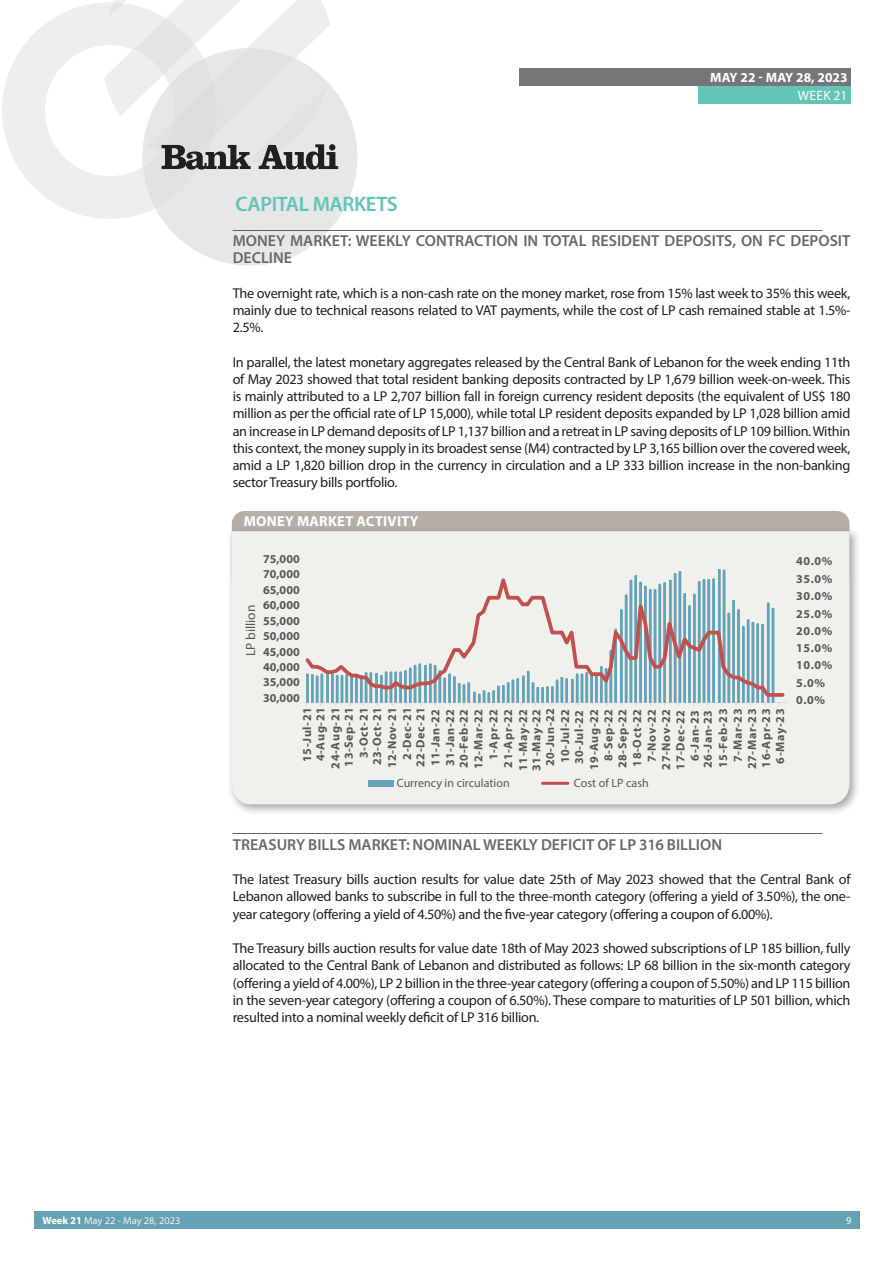
<style>
.page{position:relative;width:893px;height:1263px;background:#fff}
.page>*{position:absolute;margin:0;border:0;box-sizing:border-box;transform-origin:0 0}
.t1{font:600 21px "Myriad Pro";letter-spacing:-.02em;color:#62c5b6}
.t2{font:600 15.9px/17.2px "Myriad Pro";color:#69696c}
.t3{font:15.75px "Myriad Pro";color:#3e3e3f}
.t4{font:700 14.4px "Myriad Pro";letter-spacing:.02em;color:#fff}
.t5{font:14.25px/17.2px "Myriad Pro";letter-spacing:-.02em;color:#231f20;text-align:justify}
.t6{font:700 13.5px "Myriad Pro";color:#fff}
.t7{font:13.5px "Myriad Pro";letter-spacing:.02em;color:#fff}
.t8{font:13.35px "Myriad Pro";color:#595959}
.t9{font:700 12px/14.4px "Myriad Pro";letter-spacing:.05em;color:#595959;text-align:right}
.t10{font:12px "Myriad Pro";color:#595959}
.t11{font:10.5px "Myriad Pro";color:#f1f0ee}
.t12{font:10.5px "Myriad Pro";color:#fff}
.s1{font-weight:700;color:#fff}
</style>
<div class="page">
<div style="left:519px;top:68px;width:331px;height:17px;background:#757679"></div>
<div style="left:34px;top:1212px;width:826px;height:17px;background:#65a1b4"></div>
<div style="left:698px;top:86px;width:152px;height:17px;background:#62c5b6"></div>
<svg style="left:162px;top:95px;width:195px;height:171px;fill:#e6e7e9"></svg>
<svg style="left:2px;top:0;width:336px;height:219px"></svg>
<div style="left:232px;top:511px;width:617px;height:80px;background:#b6afa8;border-radius:13px"></div>
<div style="left:226px;top:526px;width:635px;height:290px;background:#231f20;opacity:.4"></div>
<div style="left:232px;top:531px;width:617px;height:273px;background:#f0f0ed"></div>
<div style="left:368px;top:780px;width:26px;height:7px;background:#66a2b8"></div>
<hr style="left:542px;top:782px;width:26px;height:3px;background:#c2504d">
<hr style="left:306px;top:702px;width:480px;height:1px;background:#dad9d8">
<svg style="left:305px;top:699px;width:470px;height:5px;background:#b0cad2"></svg>
<svg style="left:302px;top:566px;width:484px;height:133px;background:#d2d8da"></svg>
<p class="t6" style="left:710px;top:68px;width:139px">MAY 22 - MAY 28, 2023</p>
<p class="t7" style="left:798px;top:87px;width:51px">WEEK 21</p>
<h1 class="t1" style="left:235px;top:191px;width:164px">CAPITAL MARKETS</h1>
<p class="t3" style="left:233px;top:214px;width:591px">______________________________________________________________________________</p>
<p class="t2" style="left:233px;top:231px;width:619px">MONEY MARKET: WEEKLY CONTRACTION IN TOTAL RESIDENT DEPOSITS, ON FC DEPOSIT<br>DECLINE</p>
<p class="t5" style="left:233px;top:284px;width:619px">The overnight rate, which is a non-cash rate on the money market, rose from 15% last week to 35% this week, mainly due to technical reasons related to VAT payments, while the cost of LP cash remained stable at 1.5%- 2.5%.</p>
<p class="t5" style="left:233px;top:353px;width:619px">In parallel, the latest monetary aggregates released by the Central Bank of Lebanon for the week ending 11th of May 2023 showed that total resident banking deposits contracted by LP 1,679 billion week-on-week. This is mainly attributed to a LP 2,707 billion fall in foreign currency resident deposits (the equivalent of US$ 180 million as per the official rate of LP 15,000), while total LP resident deposits expanded by LP 1,028 billion amid an increase in LP demand deposits of LP 1,137 billion and a retreat in LP saving deposits of LP 109 billion. Within this context, the money supply in its broadest sense (M4) contracted by LP 3,165 billion over the covered week, amid a LP 1,820 billion drop in the currency in circulation and a LP 333 billion increase in the non-banking sector Treasury bills portfolio.</p>
<p class="t4" style="left:244px;top:512px;width:176px">MONEY MARKET ACTIVITY</p>
<p class="t8" style="left:242px;top:656px;width:53px;rotate:-90deg">LP billion</p>
<p class="t9" style="left:263px;top:551px;width:38px">75,000</p>
<p class="t9" style="left:263px;top:567px;width:38px">70,000</p>
<p class="t9" style="left:263px;top:582px;width:38px">65,000</p>
<p class="t9" style="left:263px;top:598px;width:38px">60,000</p>
<p class="t9" style="left:263px;top:613px;width:38px">55,000</p>
<p class="t9" style="left:263px;top:628px;width:38px">50,000</p>
<p class="t9" style="left:263px;top:644px;width:38px">45,000</p>
<p class="t9" style="left:263px;top:659px;width:38px">40,000</p>
<p class="t9" style="left:263px;top:675px;width:38px">35,000</p>
<p class="t9" style="left:263px;top:690px;width:38px">30,000</p>
<p class="t9" style="left:300px;top:762px;width:56px;line-height:13.5px;text-align:left;rotate:-90deg">15-Jul-21<br>4-Aug-21</p>
<p class="t9" style="left:328px;top:768px;width:63px;line-height:13.5px;text-align:left;rotate:-90deg">24-Aug-21<br>13-Sep-21</p>
<p class="t9" style="left:357px;top:765px;width:59px;line-height:13.5px;rotate:-90deg">3-Oct-21<br>23-Oct-21</p>
<p class="t9" style="left:384px;top:768px;width:62px;line-height:14.9px;rotate:-90deg">12-Nov-21<br>2-Dec-21</p>
<p class="t9" style="left:413px;top:767px;width:61px;line-height:14.9px;text-align:left;rotate:-90deg">22-Dec-21<br>11-Jan-22<br>31-Jan-22</p>
<p class="t9" style="left:456px;top:771px;width:64px;line-height:14.9px;rotate:-90deg">20-Feb-22<br>12-Mar-22<br>1-Apr-22<br>21-Apr-22<br>11-May-22</p>
<p class="t9" style="left:529px;top:771px;width:64px;rotate:-90deg">31-May-22<br>20-Jun-22<br>10-Jul-22<br>30-Jul-22<br>19-Aug-22<br>8-Sep-22<br>28-Sep-22<br>18-Oct-22<br>7-Nov-22<br>27-Nov-22<br>17-Dec-22<br>6-Jan-23</p>
<p class="t9" style="left:700px;top:769px;width:62px;rotate:-90deg">26-Jan-23<br>15-Feb-23<br>7-Mar-23<br>27-Mar-23<br>16-Apr-23<br>6-May-23</p>
<p class="t10" style="left:397px;top:775px;width:115px">Currency in circulation</p>
<p class="t10" style="left:574px;top:775px;width:77px">Cost of LP cash</p>
<p class="t9" style="left:796px;top:554px;width:38px">40.0%</p>
<p class="t9" style="left:796px;top:571px;width:38px">35.0%</p>
<p class="t9" style="left:796px;top:588px;width:38px">30.0%</p>
<p class="t9" style="left:796px;top:606px;width:38px">25.0%</p>
<p class="t9" style="left:796px;top:623px;width:38px">20.0%</p>
<p class="t9" style="left:796px;top:640px;width:38px">15.0%</p>
<p class="t9" style="left:796px;top:657px;width:38px">10.0%</p>
<p class="t9" style="left:796px;top:675px;width:30px">5.0%</p>
<p class="t9" style="left:796px;top:692px;width:30px">0.0%</p>
<p class="t3" style="left:233px;top:817px;width:591px">______________________________________________________________________________</p>
<p class="t2" style="left:233px;top:835px;width:491px">TREASURY BILLS MARKET: NOMINAL WEEKLY DEFICIT OF LP 316 BILLION</p>
<p class="t5" style="left:233px;top:870px;width:619px">The latest Treasury bills auction results for value date 25th of May 2023 showed that the Central Bank of Lebanon allowed banks to subscribe in full to the three-month category (offering a yield of 3.50%), the one&shy;year category (offering a yield of 4.50%) and the five-year category (offering a coupon of 6.00%).</p>
<p class="t5" style="left:233px;top:939px;width:619px">The Treasury bills auction results for value date 18th of May 2023 showed subscriptions of LP 185 billion, fully allocated to the Central Bank of Lebanon and distributed as follows: LP 68 billion in the six-month category (offering a yield of 4.00%), LP 2 billion in the three-year category (offering a coupon of 5.50%) and LP 115 billion in the seven-year category (offering a coupon of 6.50%). These compare to maturities of LP 501 billion, which resulted into a nominal weekly deficit of LP 316 billion.</p>
<p class="t11" style="left:43px;top:1214px;width:140px"><span class="s1">Week 21</span> May 22 - May 28, 2023</p>
<p class="t12" style="left:846px;top:1213px;width:7px">9</p>
</div>
